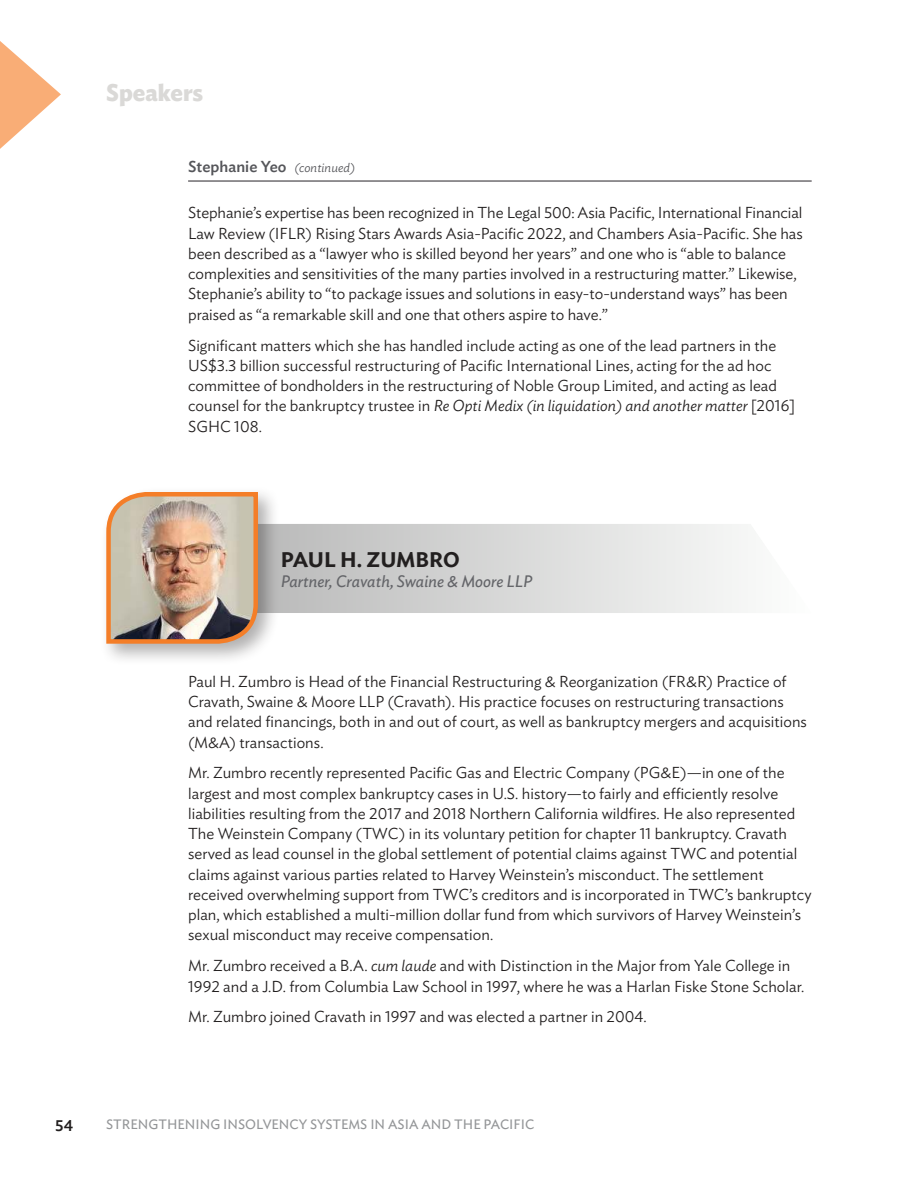
<style>
.page{position:relative;width:918px;height:1188px;background:#fff}
.page>*{position:absolute;margin:0;border:0;box-sizing:border-box;transform-origin:0 0}
.t1{font:700 24px "Ideal Sans";color:#dad9d7;scale:.95 1}
.t2{font:600 21px "Ideal Sans";letter-spacing:-.005em;color:#221f1f}
.t3{font:italic 16.5px "Ideal Sans";color:#646569}
.t4{font:300 15.75px/20.2px "Ideal Sans";letter-spacing:.005em;color:#221f1f}
.t5{font:500 15.75px "Ideal Sans";letter-spacing:.005em;color:#55565a}
.t6{font:500 15.75px "Ideal Sans";color:#221f1f}
.t7{font:13.5px "Ideal Sans";color:#939597}
.s1{font-weight:300;font-style:italic;font-size:12.75px}
.s2{font-style:italic}
</style>
<div class="page">
<svg style="left:0;top:41px;width:61px;height:108px"></svg>
<div style="left:100px;top:486px;width:180px;height:180px;background:#221f1f;opacity:.35"></div>
<img style="left:104px;top:490px;width:156px;height:156px">
<hr style="left:188px;top:180px;width:624px;height:2px;background:#6f6c70">
<h1 class="t1" style="left:106px;top:82px;width:104px">Speakers</h1>
<p class="t5" style="left:188px;top:159px;width:169px">Stephanie Yeo <span class="s1">(continued)</span></p>
<p class="t4" style="left:188px;top:203px;width:616px">Stephanie’s expertise has been recognized in The Legal 500: Asia Pacific, International Financial Law Review (IFLR) Rising Stars Awards Asia-Pacific 2022, and Chambers Asia-Pacific. She has been described as a “lawyer who is skilled beyond her years” and one who is “able to balance complexities and sensitivities of the many parties involved in a restructuring matter.” Likewise, Stephanie’s ability to “to package issues and solutions in easy-to-understand ways” has been praised as “a remarkable skill and one that others aspire to have.”</p>
<p class="t4" style="left:188px;top:335px;width:609px">Significant matters which she has handled include acting as one of the lead partners in the US$3.3 billion successful restructuring of Pacific International Lines, acting for the ad hoc committee of bondholders in the restructuring of Noble Group Limited, and acting as lead counsel for the bankruptcy trustee in <span class="s2">Re Opti Medix (in liquidation) and another matter</span> [2016] SGHC 108.</p>
<h2 class="t2" style="left:281px;top:547px;width:181px">PAUL H. ZUMBRO</h2>
<p class="t3" style="left:281px;top:574px;width:253px">Partner, Cravath, Swaine &amp; Moore LLP</p>
<p class="t4" style="left:188px;top:672px;width:620px">Paul H. Zumbro is Head of the Financial Restructuring &amp; Reorganization (FR&amp;R) Practice of Cravath, Swaine &amp; Moore LLP (Cravath). His practice focuses on restructuring transactions and related financings, both in and out of court, as well as bankruptcy mergers and acquisitions (M&amp;A) transactions.</p>
<p class="t4" style="left:188px;top:763px;width:625px">Mr. Zumbro recently represented Pacific Gas and Electric Company (PG&amp;E)—in one of the largest and most complex bankruptcy cases in U.S. history—to fairly and efficiently resolve liabilities resulting from the 2017 and 2018 Northern California wildfires. He also represented The Weinstein Company (TWC) in its voluntary petition for chapter 11 bankruptcy. Cravath served as lead counsel in the global settlement of potential claims against TWC and potential claims against various parties related to Harvey Weinstein’s misconduct. The settlement received overwhelming support from TWC’s creditors and is incorporated in TWC’s bankruptcy plan, which established a multi-million dollar fund from which survivors of Harvey Weinstein’s sexual misconduct may receive compensation.</p>
<p class="t4" style="left:188px;top:956px;width:618px">Mr. Zumbro received a B.A. <span class="s2">cum laude</span> and with Distinction in the Major from Yale College in<br>1992 and a J.D. from Columbia Law School in 1997, where he was a Harlan Fiske Stone Scholar.</p>
<p class="t4" style="left:188px;top:1007px;width:460px">Mr. Zumbro joined Cravath in 1997 and was elected a partner in 2004.</p>
<p class="t6" style="left:55px;top:1119px;width:19px">54</p>
<p class="t7" style="left:106px;top:1119px;width:429px">STRENGTHENING INSOLVENCY SYSTEMS IN ASIA AND THE PACIFIC</p>
</div>
